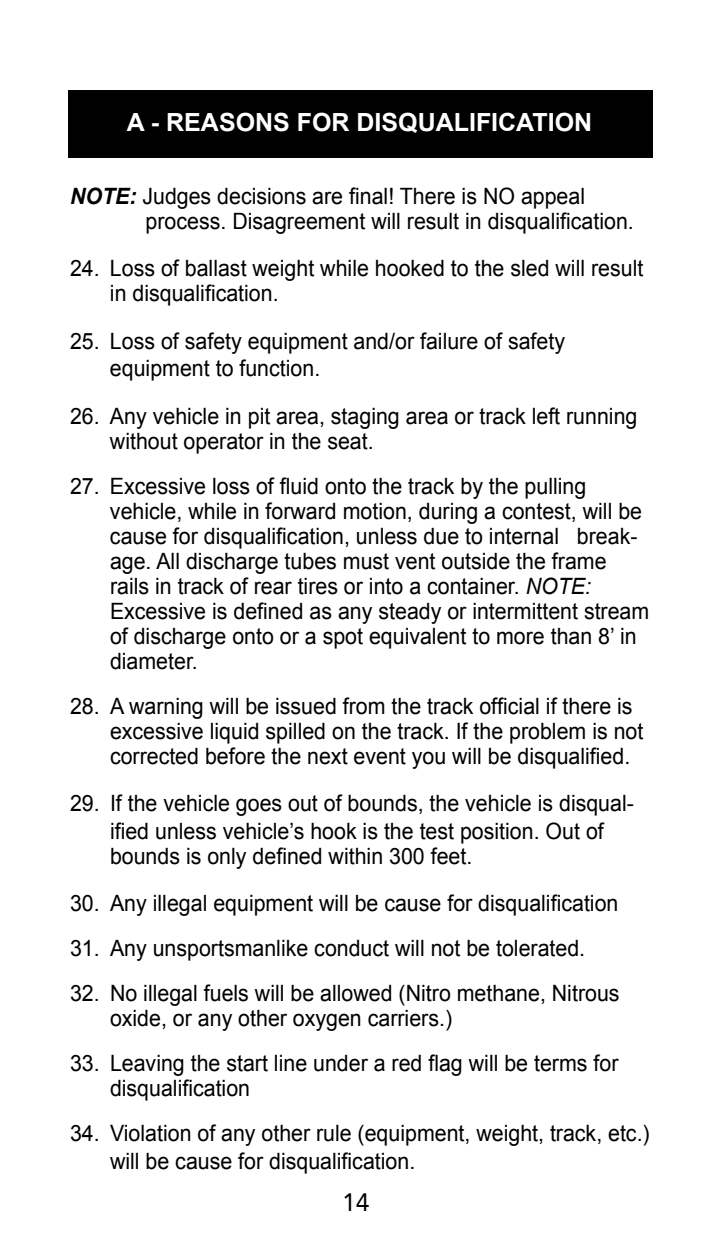
<style>
.page{position:relative;width:720px;height:1260px;background:#fff}
.page>*{position:absolute;margin:0;border:0;box-sizing:border-box;transform-origin:0 0}
.t1{font:700 25px "Arial";color:#fff}
.t2{font:25px "Avenir";color:#000}
.t3{font:22.5px/25px "Arial";color:#000;scale:.95 1}
.s1{font-weight:700;font-style:italic}
.s2{font-style:italic}
</style>
<div class="page">
<div style="left:68px;top:90px;width:584px;height:68px;background:#000"></div>
<p class="t1" style="left:127px;top:105px;width:467px">A - REASONS FOR DISQUALIFICATION</p>
<p class="t3" style="left:146px;top:183px;width:515px;text-indent:-76px"><span class="s1">NOTE:</span> Judges decisions are final! There is NO appeal process. Disagreement will result in disqualification.</p>
<p class="t3" style="left:110px;top:256px;width:563px;text-indent:-40px">24. Loss of ballast weight while hooked to the sled will result in disqualification.</p>
<p class="t3" style="left:110px;top:327px;width:481px;line-height:27.5px;text-indent:-40px">25. Loss of safety equipment and/or failure of safety equipment to function.</p>
<p class="t3" style="left:110px;top:403px;width:557px;text-indent:-40px">26. Any vehicle in pit area, staging area or track left running without operator in the seat.</p>
<p class="t3" style="left:110px;top:473px;width:569px;text-indent:-40px">27. Excessive loss of fluid onto the track by the pulling vehicle, while in forward motion, during a contest, will be cause for disqualification, unless due to internal break&shy;age. All discharge tubes must vent outside the frame rails in track of rear tires or into a container. <span class="s2">NOTE:<br></span>Excessive is defined as any steady or intermittent stream of discharge onto or a spot equivalent to more than 8’ in diameter.</p>
<p class="t3" style="left:110px;top:693px;width:563px;text-indent:-40px">28. A warning will be issued from the track official if there is excessive liquid spilled on the track. If the problem is not corrected before the next event you will be disqualified.</p>
<p class="t3" style="left:70px;top:790px;width:595px;line-height:27.5px;text-align:center">29. If the vehicle goes out of bounds, the vehicle is disqual&shy;ified unless vehicle’s hook is the test position. Out of</p>
<p class="t3" style="left:110px;top:843px;width:383px">bounds is only defined within 300 feet.</p>
<p class="t3" style="left:70px;top:891px;width:579px">30. Any illegal equipment will be cause for disqualification</p>
<p class="t3" style="left:70px;top:936px;width:544px">31. Any unsportsmanlike conduct will not be tolerated.</p>
<p class="t3" style="left:110px;top:981px;width:538px;text-indent:-40px">32. No illegal fuels will be allowed (Nitro methane, Nitrous oxide, or any other oxygen carriers.)</p>
<p class="t3" style="left:110px;top:1051px;width:537px;text-indent:-40px">33. Leaving the start line under a red flag will be terms for disqualification</p>
<p class="t3" style="left:110px;top:1120px;width:570px;line-height:27.5px;text-indent:-40px">34. Violation of any other rule (equipment, weight, track, etc.) will be cause for disqualification.</p>
<p class="t2" style="left:342px;top:1188px;width:29px">14</p>
</div>
